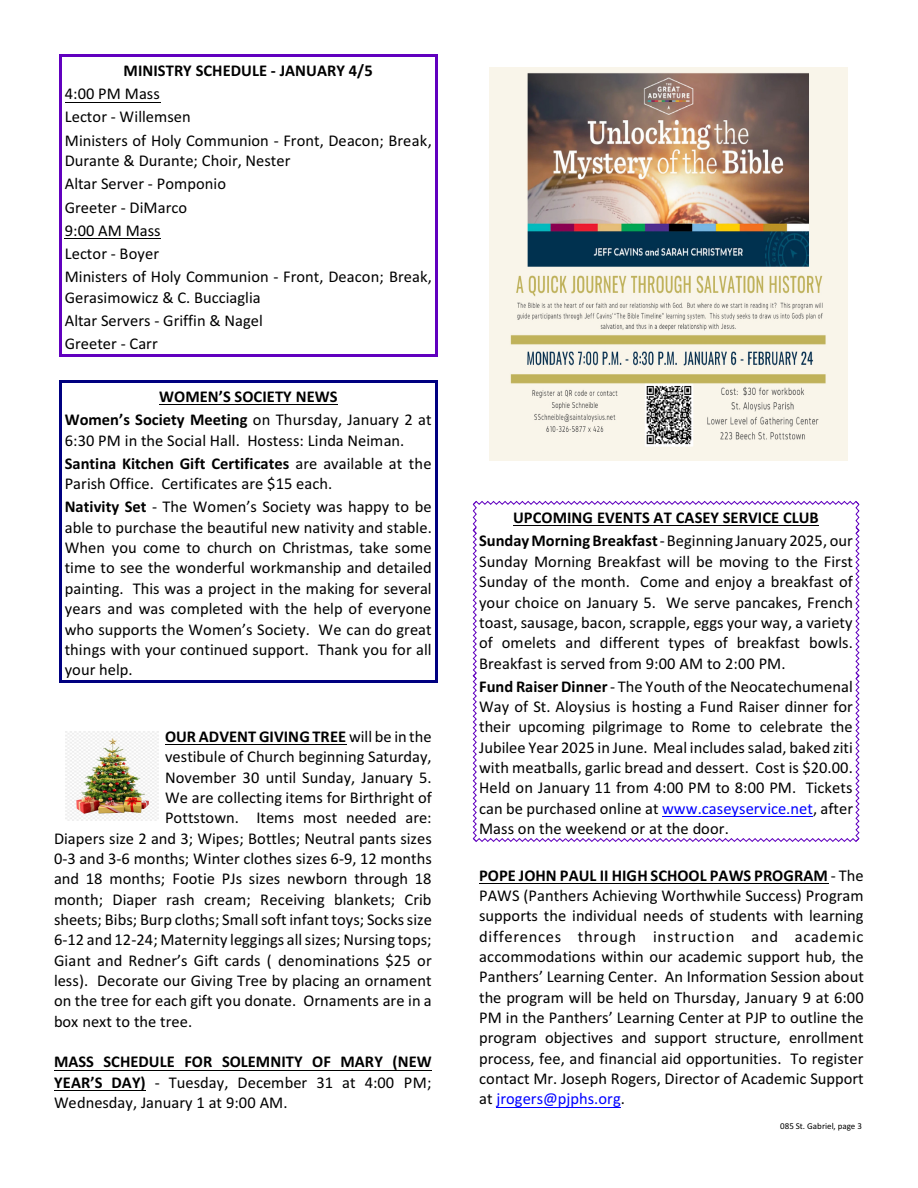
<style>
.page{position:relative;width:918px;height:1188px;background:#fff}
.page>*{position:absolute;margin:0;border:0;box-sizing:border-box;transform-origin:0 0}
.t1{font:16.5px/20.4px "Calibri";color:#000}
.t2{font:700 16.5px/23.4px "Calibri";color:#000;text-align:center}
.t3{font:9px "Calibri";color:#000}
.s1{font-weight:400}
.s2{font-weight:700}
.s3{color:#00f}
</style>
<div class="page">
<hr style="left:59px;top:54px;width:3px;height:32px;background:#6100bf">
<hr style="left:435px;top:54px;width:3px;height:32px;background:#6100bf">
<hr style="left:59px;top:54px;width:379px;height:3px;background:#6100bf">
<hr style="left:59px;top:80px;width:3px;height:29px;background:#6100bf">
<hr style="left:435px;top:80px;width:3px;height:29px;background:#6100bf">
<hr style="left:59px;top:103px;width:3px;height:29px;background:#6100bf">
<hr style="left:435px;top:103px;width:3px;height:29px;background:#6100bf">
<hr style="left:59px;top:127px;width:3px;height:49px;background:#6100bf">
<hr style="left:435px;top:127px;width:3px;height:49px;background:#6100bf">
<hr style="left:59px;top:170px;width:3px;height:29px;background:#6100bf">
<hr style="left:435px;top:170px;width:3px;height:29px;background:#6100bf">
<hr style="left:59px;top:194px;width:3px;height:29px;background:#6100bf">
<hr style="left:435px;top:194px;width:3px;height:29px;background:#6100bf">
<hr style="left:59px;top:217px;width:3px;height:29px;background:#6100bf">
<hr style="left:435px;top:217px;width:3px;height:29px;background:#6100bf">
<hr style="left:59px;top:240px;width:3px;height:29px;background:#6100bf">
<hr style="left:435px;top:240px;width:3px;height:29px;background:#6100bf">
<hr style="left:59px;top:264px;width:3px;height:49px;background:#6100bf">
<hr style="left:435px;top:264px;width:3px;height:49px;background:#6100bf">
<hr style="left:59px;top:307px;width:3px;height:29px;background:#6100bf">
<hr style="left:435px;top:307px;width:3px;height:29px;background:#6100bf">
<hr style="left:59px;top:331px;width:3px;height:26px;background:#6100bf">
<hr style="left:435px;top:331px;width:3px;height:26px;background:#6100bf">
<hr style="left:59px;top:354px;width:379px;height:3px;background:#6100bf">
<hr style="left:59px;top:380px;width:3px;height:32px;background:#000080">
<hr style="left:435px;top:380px;width:3px;height:32px;background:#000080">
<hr style="left:59px;top:380px;width:379px;height:3px;background:#000080">
<hr style="left:59px;top:406px;width:3px;height:50px;background:#000080">
<hr style="left:435px;top:406px;width:3px;height:50px;background:#000080">
<hr style="left:59px;top:450px;width:3px;height:49px;background:#000080">
<hr style="left:435px;top:450px;width:3px;height:49px;background:#000080">
<hr style="left:59px;top:494px;width:3px;height:188px;background:#000080">
<hr style="left:435px;top:494px;width:3px;height:188px;background:#000080">
<hr style="left:59px;top:680px;width:379px;height:2px;background:#000080">
<svg style="left:472px;top:500px;width:388px;height:342px"></svg>
<hr style="left:65px;top:102px;width:95px;height:1px;background:#000">
<hr style="left:65px;top:238px;width:96px;height:1px;background:#000">
<hr style="left:159px;top:404px;width:179px;height:1px;background:#000">
<hr style="left:165px;top:744px;width:181px;height:1px;background:#000">
<hr style="left:54px;top:1070px;width:378px;height:1px;background:#000">
<hr style="left:54px;top:1090px;width:92px;height:1px;background:#000">
<hr style="left:513px;top:525px;width:306px;height:1px;background:#000">
<hr style="left:662px;top:816px;width:151px;height:1px;background:#00f">
<hr style="left:479px;top:883px;width:349px;height:1px;background:#000">
<hr style="left:496px;top:1107px;width:125px;height:1px;background:#00f">
<img style="left:66px;top:731px;width:92px;height:89px">
<img style="left:489px;top:68px;width:359px;height:393px">
<p class="t2" style="left:124px;top:60px;width:251px">MINISTRY SCHEDULE - JANUARY 4/5</p>
<p class="t1" style="left:65px;top:83px;width:368px;line-height:23.2px">4:00 PM Mass<br>Lector - Willemsen<br>Ministers of Holy Communion - Front, Deacon; Break,</p>
<p class="t1" style="left:65px;top:150px;width:369px;line-height:23.2px">Durante &amp; Durante; Choir, Nester<br>Altar Server - Pomponio<br>Greeter - DiMarco<br>9:00 AM Mass<br>Lector - Boyer<br>Ministers of Holy Communion - Front, Deacon; Break,</p>
<p class="t1" style="left:65px;top:287px;width:200px;line-height:23.2px">Gerasimowicz &amp; C. Bucciaglia<br>Altar Servers - Griffin &amp; Nagel<br>Greeter - Carr</p>
<p class="t2" style="left:65px;top:386px;width:368px">WOMEN’S SOCIETY NEWS<br>Women’s Society Meeting <span class="s1">on Thursday, January 2 at</span></p>
<p class="t1" style="left:65px;top:430px;width:368px;line-height:23.2px">6:30 PM in the Social Hall. Hostess: Linda Neiman.<br><span class="s2">Santina Kitchen Gift Certificates</span> are available at the</p>
<p class="t1" style="left:65px;top:473px;width:368px;line-height:23.4px">Parish Office. Certificates are $15 each.<br><span class="s2">Nativity Set</span> - The Women’s Society was happy to be</p>
<p class="t1" style="left:65px;top:518px;width:369px;text-align:justify">able to purchase the beautiful new nativity and stable.<br>When you come to church on Christmas, take some time to see the wonderful workmanship and detailed painting. This was a project in the making for several years and was completed with the help of everyone who supports the Women’s Society. We can do great things with your continued support. Thank you for all your help.</p>
<p class="t2" style="left:165px;top:726px;width:268px">OUR ADVENT GIVING TREE <span class="s1">will be in the</span></p>
<p class="t1" style="left:165px;top:748px;width:268px">vestibule of Church beginning Saturday,</p>
<p class="t1" style="left:165px;top:768px;width:268px">November 30 until Sunday, January 5.</p>
<p class="t1" style="left:165px;top:789px;width:268px">We are collecting items for Birthright of</p>
<p class="t1" style="left:165px;top:809px;width:268px">Pottstown. Items most needed are:</p>
<p class="t1" style="left:54px;top:829px;width:379px">Diapers size 2 and 3; Wipes; Bottles; Neutral pants sizes</p>
<p class="t1" style="left:54px;top:850px;width:379px">0-3 and 3-6 months; Winter clothes sizes 6-9, 12 months</p>
<p class="t1" style="left:54px;top:870px;width:379px">and 18 months; Footie PJs sizes newborn through 18</p>
<p class="t1" style="left:54px;top:890px;width:379px">month; Diaper rash cream; Receiving blankets; Crib</p>
<p class="t1" style="left:54px;top:911px;width:379px">sheets; Bibs; Burp cloths; Small soft infant toys; Socks size</p>
<p class="t1" style="left:54px;top:931px;width:379px">6-12 and 12-24; Maternity leggings all sizes; Nursing tops;</p>
<p class="t1" style="left:54px;top:951px;width:379px">Giant and Redner’s Gift cards ( denominations $25 or</p>
<p class="t1" style="left:54px;top:972px;width:379px">less). Decorate our Giving Tree by placing an ornament</p>
<p class="t1" style="left:54px;top:992px;width:379px">on the tree for each gift you donate. Ornaments are in a</p>
<p class="t1" style="left:54px;top:1012px;width:140px">box next to the tree.</p>
<p class="t1" style="left:54px;top:1053px;width:379px;text-align:justify"><span class="s2">MASS SCHEDULE FOR SOLEMNITY OF MARY (NEW YEAR’S DAY)</span> - Tuesday, December 31 at 4:00 PM; Wednesday, January 1 at 9:00 AM.</p>
<p class="t2" style="left:479px;top:507px;width:375px">UPCOMING EVENTS AT CASEY SERVICE CLUB<br>Sunday Morning Breakfast<span class="s1">- Beginning January 2025, our</span></p>
<p class="t1" style="left:479px;top:552px;width:375px;text-align:justify">Sunday Morning Breakfast will be moving to the First Sunday of the month. Come and enjoy a breakfast of your choice on January 5. We serve pancakes, French toast, sausage, bacon, scrapple, eggs your way, a variety of omelets and different types of breakfast bowls.<br>Breakfast is served from 9:00 AM to 2:00 PM.</p>
<p class="t1" style="left:479px;top:677px;width:376px;text-align:justify"><span class="s2">Fund Raiser Dinner</span> - The Youth of the Neocatechumenal Way of St. Aloysius is hosting a Fund Raiser dinner for their upcoming pilgrimage to Rome to celebrate the Jubilee Year 2025 in June. Meal includes salad, baked ziti with meatballs, garlic bread and dessert. Cost is $20.00.<br>Held on January 11 from 4:00 PM to 8:00 PM. Tickets can be purchased online at <span class="s3">www.caseyservice.net</span>, after Mass on the weekend or at the door.</p>
<p class="t1" style="left:479px;top:866px;width:386px;text-align:justify"><span class="s2">POPE JOHN PAUL II HIGH SCHOOL PAWS PROGRAM</span> - The PAWS (Panthers Achieving Worthwhile Success) Program supports the individual needs of students with learning differences through instruction and academic accommodations within our academic support hub, the Panthers’ Learning Center. An Information Session about the program will be held on Thursday, January 9 at 6:00<br>PM in the Panthers’ Learning Center at PJP to outline the program objectives and support structure, enrollment process, fee, and financial aid opportunities. To register contact Mr. Joseph Rogers, Director of Academic Support at <span class="s3">jrogers@pjphs.org</span>.</p>
<p class="t3" style="left:780px;top:1122px;width:83px">085 St. Gabriel, page 3</p>
</div>
